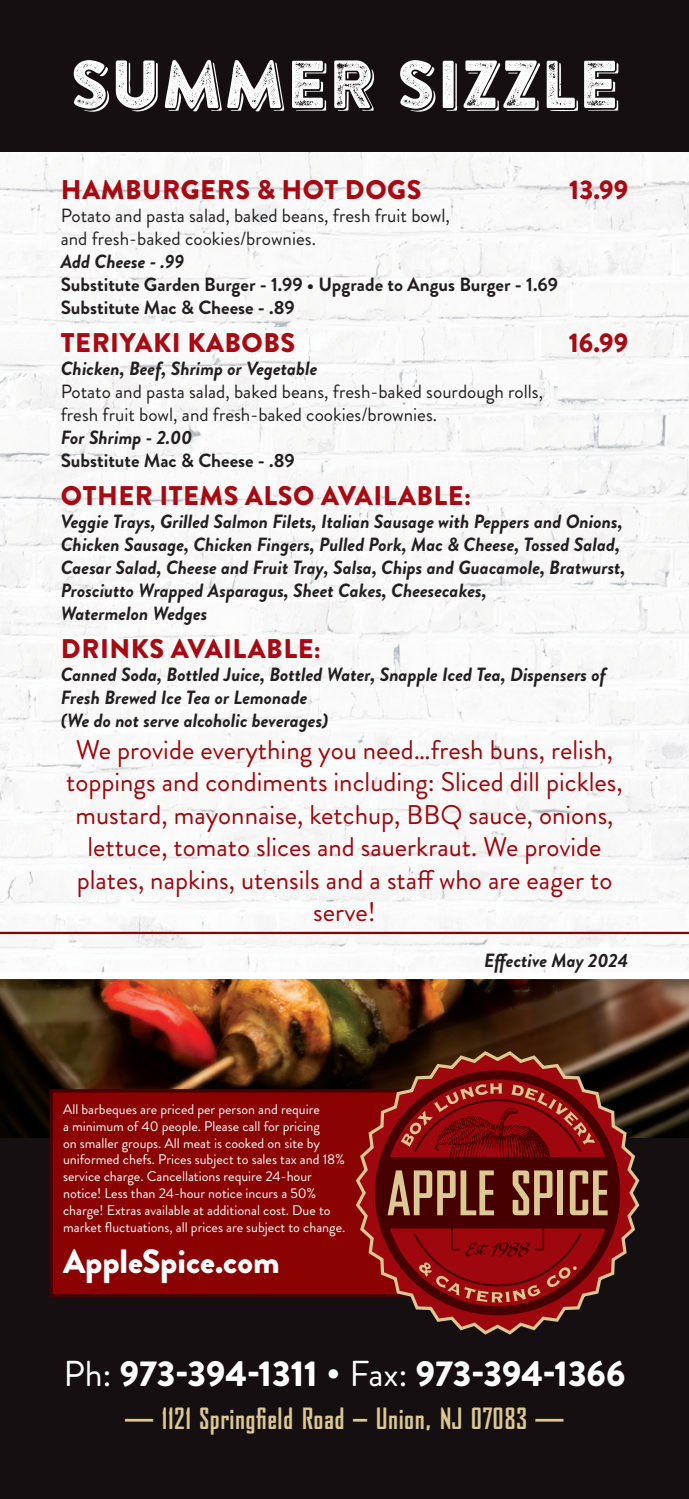
<style>
.page{position:relative;width:689px;height:1499px;background:#fff}
.page>*{position:absolute;margin:0;border:0;box-sizing:border-box;transform-origin:0 0}
.t1{font:67.5px "Brandon Printed Two Shadow";color:#fff}
.t2{font:900 36px "Brandon Grotesque";color:#fff}
.t3{font:700 36px "Brandon Grotesque";color:#fff}
.t4{font:900 33.75px "Brandon Grotesque";color:#fff}
.t5{font:700 28.12px "Bureau Agency FB";letter-spacing:.02em;color:#dbc893}
.COPY_1{font:27px/32.4px "Brandon Grotesque";color:#9d070d;text-align:center}
.t6{font:900 27px "Brandon Grotesque";letter-spacing:.02em;color:#a70a12}
.COPY_1-2{font:italic 700 19.12px/22.9px "Brandon Grotesque";color:#231f20}
.COPY_1-3{font:19.12px "Brandon Grotesque";color:#231f20}
.COPY_1-4{font:700 19.12px "Brandon Grotesque";color:#231f20}
.COPY_1-5{font:13.95px/16.9px "Brandon Grotesque";color:#fff}
.s1{font-weight:400}
</style>
<div class="page">
<img style="left:0;top:151px;width:688px;height:821px">
<img style="left:0;top:972px;width:688px;height:166px">
<div style="left:0;top:1138px;width:688px;height:360px;background:#160f11"></div>
<div style="left:50px;top:1089px;width:394px;height:208px;background:#8b0202;border:3px solid #470000"></div>
<svg style="left:351px;top:1046px;width:293px;height:289px"></svg>
<svg style="left:359px;top:1054px;width:276px;height:276px"></svg>
<svg style="left:375px;top:1083px;width:245px;height:219px"></svg>
<div style="left:375px;top:1070px;width:245px;height:245px;border:9px solid #470000;border-radius:50%"></div>
<hr style="left:0;top:932px;width:688px;height:2px;background:#8b0202">
<div style="left:0;top:0;width:688px;height:151px;background:#160f11"></div>
<h1 class="t1" style="left:69px;top:42px;width:551px">SUMMER SIZZLE</h1>
<h2 class="t6" style="left:61px;top:171px;width:362px">HAMBURGERS &amp; HOT DOGS</h2>
<h2 class="t6" style="left:569px;top:171px;width:60px">13.99</h2>
<p class="COPY_1-3" style="left:61px;top:202px;width:390px">Potato and pasta salad, baked beans, fresh fruit bowl,</p>
<p class="COPY_1-3" style="left:61px;top:225px;width:257px">and fresh-baked cookies/brownies.</p>
<p class="COPY_1-2" style="left:61px;top:250px;width:125px">Add Cheese - .99</p>
<p class="COPY_1-4" style="left:61px;top:271px;width:498px">Substitute Garden Burger - 1.99 • Upgrade to Angus Burger - 1.69</p>
<p class="COPY_1-4" style="left:61px;top:294px;width:235px">Substitute Mac &amp; Cheese - .89</p>
<h2 class="t6" style="left:61px;top:323px;width:236px">TERIYAKI KABOBS</h2>
<h2 class="t6" style="left:568px;top:323px;width:61px">16.99</h2>
<p class="COPY_1-2" style="left:61px;top:357px;width:258px">Chicken, Beef, Shrimp or Vegetable</p>
<p class="COPY_1-3" style="left:61px;top:378px;width:484px">Potato and pasta salad, baked beans, fresh-baked sourdough rolls,</p>
<p class="COPY_1-3" style="left:61px;top:401px;width:378px">fresh fruit bowl, and fresh-baked cookies/brownies.</p>
<p class="COPY_1-2" style="left:61px;top:426px;width:133px">For Shrimp - 2.00</p>
<p class="COPY_1-4" style="left:61px;top:447px;width:235px">Substitute Mac &amp; Cheese - .89</p>
<h3 class="t6" style="left:61px;top:476px;width:411px">OTHER ITEMS ALSO AVAILABLE:</h3>
<p class="COPY_1-2" style="left:61px;top:510px;width:566px">Veggie Trays, Grilled Salmon Filets, Italian Sausage with Peppers and Onions,<br>Chicken Sausage, Chicken Fingers, Pulled Pork, Mac &amp; Cheese, Tossed Salad,<br>Caesar Salad, Cheese and Fruit Tray, Salsa, Chips and Guacamole, Bratwurst,</p>
<p class="COPY_1-2" style="left:61px;top:579px;width:427px">Prosciutto Wrapped Asparagus, Sheet Cakes, Cheesecakes,</p>
<p class="COPY_1-2" style="left:61px;top:601px;width:148px">Watermelon Wedges</p>
<h3 class="t6" style="left:61px;top:629px;width:261px">DRINKS AVAILABLE:</h3>
<p class="COPY_1-2" style="left:61px;top:663px;width:546px">Canned Soda, Bottled Juice, Bottled Water, Snapple Iced Tea, Dispensers of<br>Fresh Brewed Ice Tea or Lemonade</p>
<p class="COPY_1-2" style="left:61px;top:708px;width:269px">(We do not serve alcoholic beverages)</p>
<p class="COPY_1" style="left:66px;top:734px;width:558px">We provide everything you need…fresh buns, relish, toppings and condiments including: Sliced dill pickles, mustard, mayonnaise, ketchup, BBQ sauce, onions, lettuce, tomato slices and sauerkraut. We provide plates, napkins, utensils and a staff who are eager to serve!</p>
<p class="COPY_1-2" style="left:484px;top:949px;width:145px">Effective May 2024</p>
<p class="COPY_1-5" style="left:63px;top:1100px;width:283px">All barbeques are priced per person and require<br>a minimum of 40 people. Please call for pricing<br>on smaller groups. All meat is cooked on site by uniformed chefs. Prices subject to sales tax and 18% service charge. Cancellations require 24-hour</p>
<p class="COPY_1-5" style="left:63px;top:1185px;width:284px">notice! Less than 24-hour notice incurs a 50% charge! Extras available at additional cost. Due to market fluctuations, all prices are subject to change.</p>
<p class="t4" style="left:97px;top:1155px;width:218px">AppleSpice.com</p>
<p class="t4" style="left:63px;top:1237px;width:218px">AppleSpice.com</p>
<p class="t2" style="left:64px;top:1347px;width:563px"><span class="s1">Ph:</span> 973-394-1311 <span class="s1">Fax:</span> 973-394-1366</p>
<p class="t5" style="left:125px;top:1402px;width:440px">— 1121 Springfield Road – Union, NJ 07083 —</p>
<p class="t3" style="left:326px;top:1344px;width:16px">•</p>
</div>
